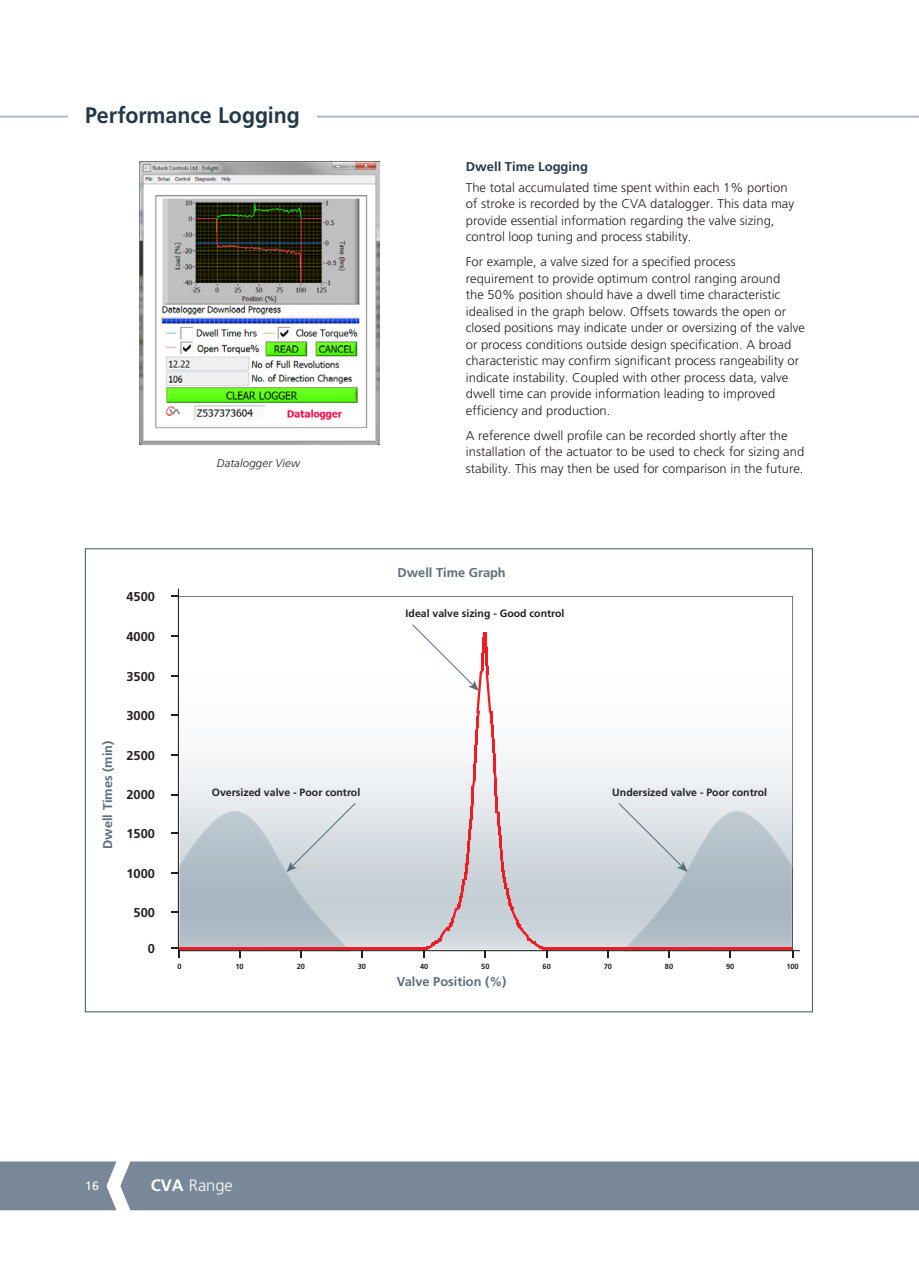
<style>
.page{position:relative;width:919px;height:1263px;background:#fff}
.page>*{position:absolute;margin:0;border:0;box-sizing:border-box;transform-origin:0 0}
.t1{font:700 22.5px "Frutiger LT Std";letter-spacing:-.005em;color:#243948;scale:.95 1}
.t2{font:300 16.5px "Frutiger LT Pro";color:#fff}
.t3{font:300 12.75px/16.5px "Frutiger LT Std";color:#231f20}
.t4{font:700 12.75px "Frutiger";color:#5b6f7b}
.t5{font:700 12.75px "Frutiger";color:#231f20}
.t6{font:700 12.75px "Frutiger LT Std";color:#243948}
.t7{font:12px "Frutiger LT Std";color:#fff}
.t8{font:italic 300 11.25px "Frutiger LT Std";letter-spacing:.015em;color:#231f20}
.t9{font:700 10.5px "Frutiger";color:#231f20}
.t10{font:700 7.5px "Frutiger";color:#231f20}
.s1{font-weight:700}
</style>
<div class="page">
<div style="left:0;top:1161px;width:918px;height:49px;background:#788898"></div>
<hr style="left:0;top:116px;width:918px;height:2px;background:#b2bbc6">
<div style="left:68px;top:106px;width:249px;height:17px;background:#fff"></div>
<svg style="left:171px;top:624px;width:622px;height:334px"></svg>
<img style="left:140px;top:162px;width:239px;height:282px">
<h1 class="t1" style="left:85px;top:102px;width:227px">Performance Logging</h1>
<p class="t5" style="left:126px;top:589px;width:30px">4500</p>
<p class="t5" style="left:126px;top:629px;width:30px">4000</p>
<p class="t5" style="left:126px;top:669px;width:30px">3500</p>
<p class="t5" style="left:126px;top:708px;width:30px">3000</p>
<p class="t8" style="left:217px;top:456px;width:85px">Datalogger View</p>
<p class="t6" style="left:466px;top:159px;width:124px">Dwell Time Logging</p>
<p class="t3" style="left:466px;top:179px;width:330px">The total accumulated time spent within each 1% portion of stroke is recorded by the CVA datalogger. This data may provide essential information regarding the valve sizing, control loop tuning and process stability.</p>
<p class="t3" style="left:466px;top:254px;width:340px">For example, a valve sized for a specified process requirement to provide optimum control ranging around<br>the 50% position should have a dwell time characteristic idealised in the graph below. Offsets towards the open or closed positions may indicate under or oversizing of the valve or process conditions outside design specification. A broad characteristic may confirm significant process rangeability or indicate instability. Coupled with other process data, valve dwell time can provide information leading to improved efficiency and production.</p>
<p class="t3" style="left:466px;top:427px;width:340px">A reference dwell profile can be recorded shortly after the installation of the actuator to be used to check for sizing and stability. This may then be used for comparison in the future.</p>
<p class="t4" style="left:397px;top:565px;width:110px">Dwell Time Graph</p>
<p class="t9" style="left:405px;top:607px;width:160px">Ideal valve sizing - Good control</p>
<p class="t4" style="left:100px;top:849px;width:110px;rotate:-90deg">Dwell Times (min)</p>
<p class="t5" style="left:126px;top:748px;width:30px">2500</p>
<p class="t5" style="left:126px;top:787px;width:30px">2000</p>
<p class="t5" style="left:126px;top:826px;width:30px">1500</p>
<p class="t5" style="left:126px;top:865px;width:30px">1000</p>
<p class="t5" style="left:134px;top:905px;width:23px">500</p>
<p class="t5" style="left:148px;top:941px;width:9px">0</p>
<p class="t9" style="left:212px;top:786px;width:150px">Oversized valve - Poor control</p>
<p class="t9" style="left:612px;top:786px;width:156px">Undersized valve - Poor control</p>
<p class="t10" style="left:177px;top:962px;width:6px">0</p>
<p class="t10" style="left:235px;top:962px;width:10px">10</p>
<p class="t10" style="left:297px;top:962px;width:10px">20</p>
<p class="t10" style="left:358px;top:962px;width:10px">30</p>
<p class="t10" style="left:420px;top:962px;width:10px">40</p>
<p class="t10" style="left:481px;top:962px;width:10px">50</p>
<p class="t10" style="left:542px;top:962px;width:10px">60</p>
<p class="t10" style="left:603px;top:962px;width:10px">70</p>
<p class="t10" style="left:664px;top:962px;width:10px">80</p>
<p class="t10" style="left:726px;top:962px;width:10px">90</p>
<p class="t10" style="left:786px;top:962px;width:14px">100</p>
<p class="t4" style="left:397px;top:974px;width:111px">Valve Position (%)</p>
<p class="t7" style="left:85px;top:1179px;width:15px">16</p>
<p class="t2" style="left:151px;top:1176px;width:84px"><span class="s1">CVA</span> Range</p>
</div>
